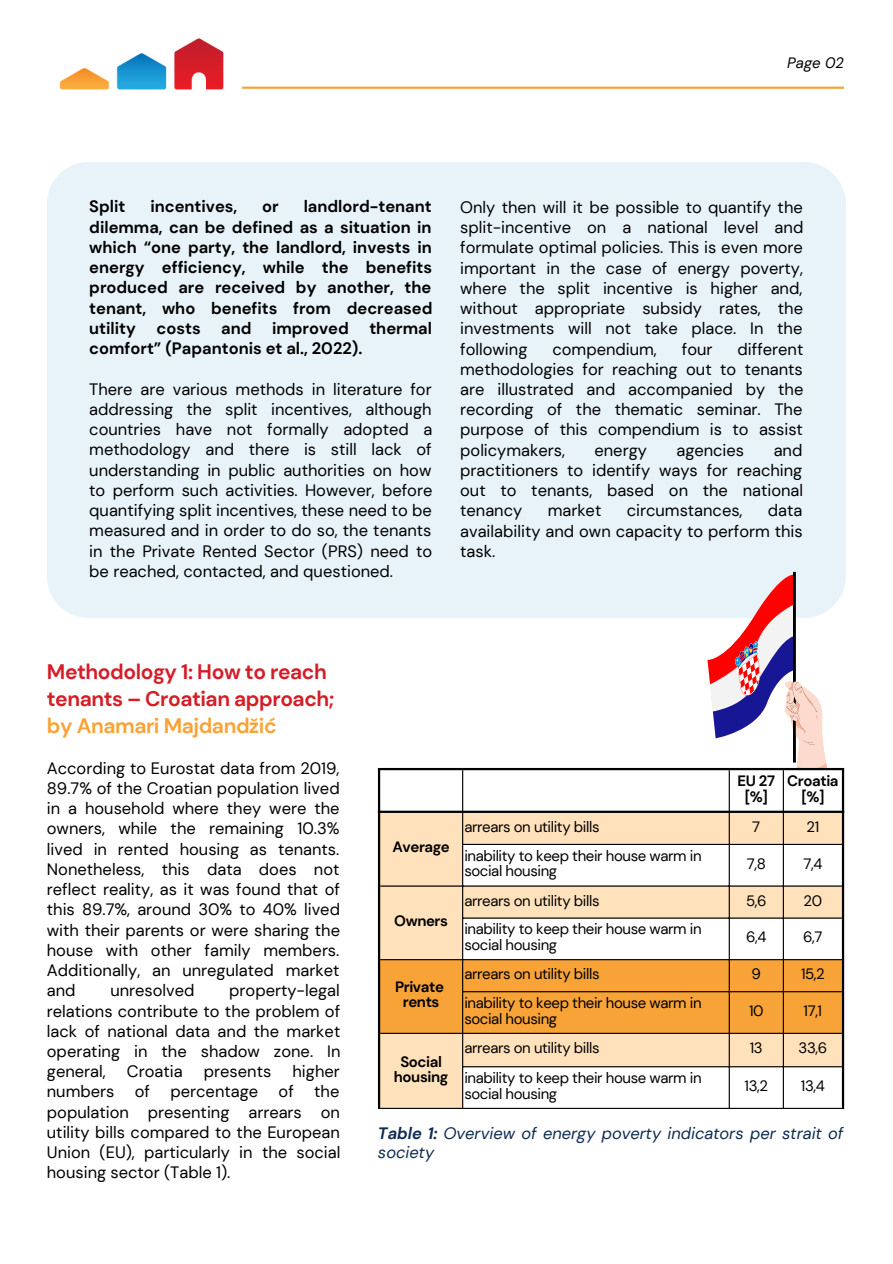
<style>
.page{position:relative;width:893px;height:1264px;background:#fff}
.page>*{position:absolute;margin:0;border:0;box-sizing:border-box;transform-origin:0 0}
.t1{font:700 21px/27px "DM Sans";letter-spacing:-.02em;color:#d51d28}
.t2{font:16.5px/20.2px "DM Sans";color:#000;text-align:justify}
.t3{font:700 16.5px/20.2px "DM Sans";color:#000;text-align:justify}
.t4{font:italic 16.5px/19px "DM Sans";color:#0f2c52}
.t5{font:15px/15.8px "DM Sans";letter-spacing:-.025em;color:#000}
.t6{font:700 15px/15.8px "DM Sans";letter-spacing:-.025em;color:#000;text-align:center}
.t7{font:italic 15px "DM Sans";color:#000}
.s1{color:#f8a338}
.s2{font-weight:700}
</style>
<div class="page">
<img style="left:59px;top:38px;width:198px;height:52px">
<hr style="left:242px;top:87px;width:601px;height:2px;background:#f8a338">
<div style="left:47px;top:162px;width:798px;height:456px;background:#e8f3f9"></div>
<svg style="left:379px;top:572px;width:464px;height:238px"></svg>
<svg style="left:380px;top:813px;width:461px;height:294px;fill:#ffe1bb"></svg>
<div style="left:380px;top:960px;width:461px;height:72px;background:#f8a338"></div>
<hr style="left:462px;top:770px;width:1px;height:337px;background:#000">
<hr style="left:728px;top:770px;width:1px;height:337px;background:#000">
<hr style="left:782px;top:770px;width:1px;height:337px;background:#000">
<hr style="left:462px;top:843px;width:379px;height:2px;background:#000">
<hr style="left:380px;top:885px;width:461px;height:1px;background:#000">
<hr style="left:462px;top:917px;width:379px;height:1px;background:#000">
<hr style="left:380px;top:959px;width:461px;height:1px;background:#000">
<hr style="left:462px;top:991px;width:379px;height:1px;background:#000">
<hr style="left:380px;top:1032px;width:461px;height:1px;background:#000">
<hr style="left:462px;top:1066px;width:379px;height:1px;background:#000">
<hr style="left:380px;top:1107px;width:461px;height:1px;background:#000">
<hr style="left:378px;top:770px;width:2px;height:338px;background:#000">
<hr style="left:841px;top:770px;width:3px;height:338px;background:#000">
<hr style="left:378px;top:768px;width:466px;height:2px;background:#000">
<hr style="left:378px;top:810px;width:466px;height:3px;background:#000">
<p class="t7" style="left:787px;top:53px;width:58px">Page 02</p>
<p class="t3" style="left:89px;top:197px;width:344px;text-indent:214px">landlord-tenant dilemma, can be defined as a situation in which “one party, the landlord, invests in energy efficiency, while the benefits produced are received by another, the tenant, who benefits from decreased utility costs and improved thermal comfort” (Papantonis et al., 2022).</p>
<p class="t2" style="left:89px;top:379px;width:344px">There are various methods in literature for addressing the split incentives, although countries have not formally adopted a methodology and there is still lack of understanding in public authorities on how to perform such activities. However, before quantifying split incentives, these need to be measured and in order to do so, the tenants in the Private Rented Sector (PRS) need to be reached, contacted, and questioned.</p>
<p class="t3" style="left:89px;top:197px;width:38px">Split</p>
<p class="t3" style="left:150px;top:197px;width:88px">incentives,</p>
<p class="t3" style="left:262px;top:197px;width:18px">or</p>
<p class="t2" style="left:460px;top:197px;width:344px">Only then will it be possible to quantify the split-incentive on a national level and formulate optimal policies. This is even more important in the case of energy poverty, where the split incentive is higher and, without appropriate subsidy rates, the investments will not take place. In the following</p>
<p class="t2" style="left:460px;top:339px;width:344px;text-indent:277px">different methodologies for reaching out to tenants are illustrated and accompanied by the recording of the thematic seminar. The purpose of this compendium is to assist policymakers,</p>
<p class="t2" style="left:552px;top:339px;width:106px">compendium,</p>
<p class="t2" style="left:681px;top:339px;width:32px">four</p>
<p class="t2" style="left:460px;top:440px;width:344px;text-indent:313px">and practitioners to identify ways for reaching out to tenants, based on the national tenancy</p>
<p class="t2" style="left:594px;top:440px;width:54px">energy</p>
<p class="t2" style="left:676px;top:440px;width:69px">agencies</p>
<p class="t2" style="left:460px;top:500px;width:344px;text-indent:308px">data availability and own capacity to perform this task.</p>
<p class="t2" style="left:547px;top:500px;width:55px">market</p>
<p class="t2" style="left:626px;top:500px;width:117px">circumstances,</p>
<p class="t1" style="left:47px;top:658px;width:289px">Methodology 1: How to reach tenants – Croatian approach; <span class="s1">by Anamari Majdandžić</span></p>
<p class="t2" style="left:47px;top:757px;width:295px">According to Eurostat data from 2019, 89.7% of the Croatian population lived in a household where they were the owners, while the remaining 10.3% lived in rented housing as tenants.<br>Nonetheless, this data does not reflect reality, as it was found that of this 89.7%, around 30% to 40% lived with their parents or were sharing the house with other family members.<br>Additionally, an unregulated market and</p>
<p class="t2" style="left:47px;top:980px;width:295px;text-indent:182px">property-legal relations contribute to the problem of lack of national data and the market operating in the shadow zone. In general,</p>
<p class="t2" style="left:110px;top:980px;width:86px">unresolved</p>
<p class="t2" style="left:47px;top:1061px;width:295px;text-indent:246px">higher numbers of percentage of the population presenting arrears on utility bills compared to the European Union (EU), particularly in the social housing sector (Table 1).</p>
<p class="t2" style="left:127px;top:1061px;width:57px">Croatia</p>
<p class="t2" style="left:204px;top:1061px;width:69px">presents</p>
<p class="t6" style="left:392px;top:839px;width:59px">Average</p>
<p class="t6" style="left:394px;top:913px;width:55px">Owners</p>
<p class="t6" style="left:395px;top:978px;width:50px">Private</p>
<p class="t6" style="left:403px;top:994px;width:38px">rents</p>
<p class="t6" style="left:394px;top:1053px;width:56px">Social housing</p>
<p class="t6" style="left:737px;top:773px;width:39px">EU 27 [%]</p>
<p class="t6" style="left:787px;top:773px;width:53px">Croatia [%]</p>
<p class="t5" style="left:464px;top:819px;width:137px">arrears on utility bills</p>
<p class="t5" style="left:752px;top:819px;width:9px">7</p>
<p class="t5" style="left:806px;top:819px;width:14px">21</p>
<p class="t5" style="left:464px;top:847px;width:239px">inability to keep their house warm in social housing</p>
<p class="t5" style="left:746px;top:855px;width:21px">7,8</p>
<p class="t5" style="left:803px;top:855px;width:20px">7,4</p>
<p class="t5" style="left:464px;top:892px;width:137px">arrears on utility bills</p>
<p class="t5" style="left:746px;top:892px;width:22px">5,6</p>
<p class="t5" style="left:803px;top:892px;width:20px">20</p>
<p class="t5" style="left:464px;top:921px;width:239px">inability to keep their house warm in social housing</p>
<p class="t5" style="left:746px;top:929px;width:22px">6,4</p>
<p class="t5" style="left:803px;top:929px;width:21px">6,7</p>
<p class="t5" style="left:464px;top:966px;width:137px">arrears on utility bills</p>
<p class="t5" style="left:751px;top:966px;width:11px">9</p>
<p class="t5" style="left:801px;top:966px;width:25px">15,2</p>
<p class="t5" style="left:464px;top:995px;width:239px">inability to keep their house warm in social housing</p>
<p class="t5" style="left:749px;top:1002px;width:16px">10</p>
<p class="t5" style="left:803px;top:1002px;width:20px">17,1</p>
<p class="t5" style="left:464px;top:1040px;width:137px">arrears on utility bills</p>
<p class="t5" style="left:749px;top:1040px;width:14px">13</p>
<p class="t5" style="left:798px;top:1040px;width:30px">33,6</p>
<p class="t5" style="left:464px;top:1070px;width:239px">inability to keep their house warm in social housing</p>
<p class="t5" style="left:744px;top:1077px;width:25px">13,2</p>
<p class="t5" style="left:800px;top:1077px;width:25px">13,4</p>
<p class="t4" style="left:378px;top:1123px;width:467px"><span class="s2">Table 1:</span> Overview of energy poverty indicators per strait of society</p>
</div>
